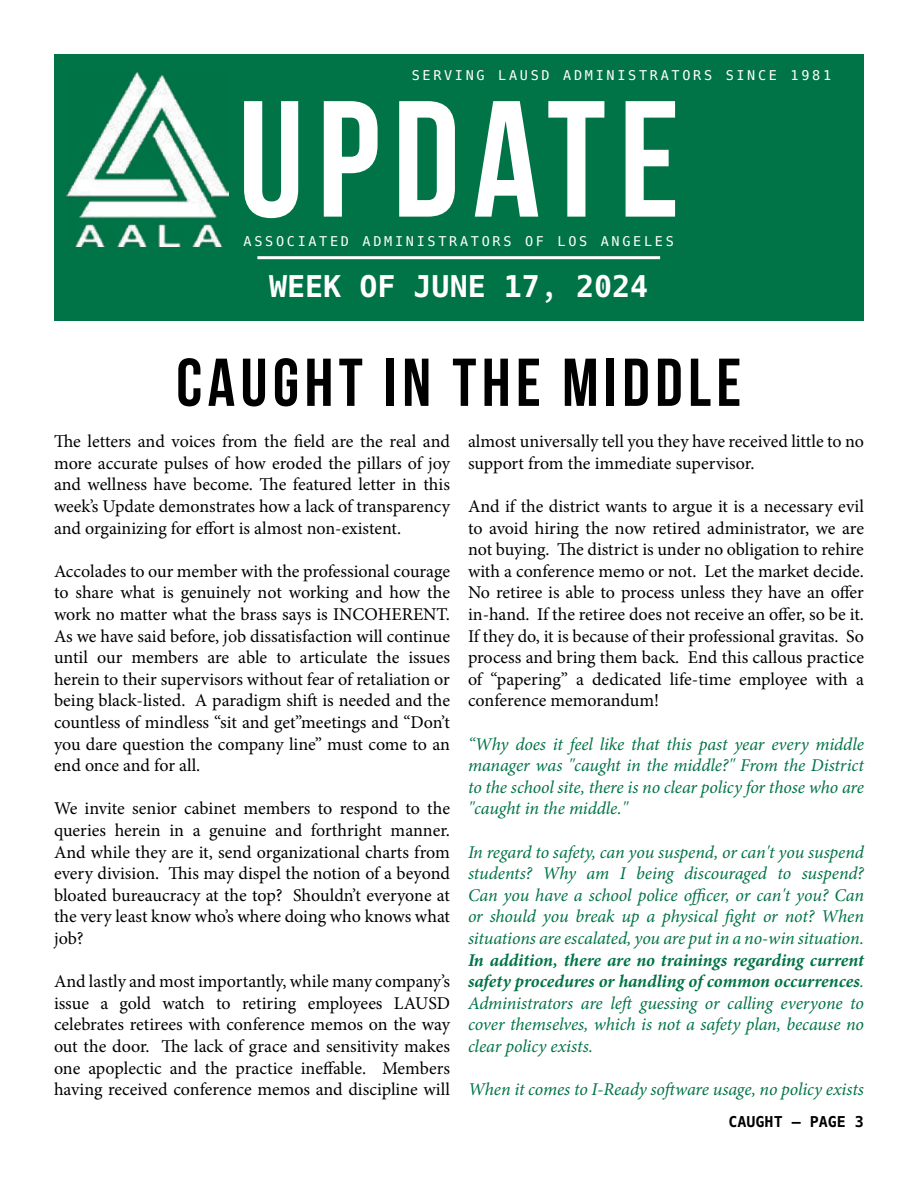
<style>
.page{position:relative;width:918px;height:1188px;background:#fff}
.page>*{position:absolute;margin:0;border:0;box-sizing:border-box;transform-origin:0 0}
.t1{font:165px "Bebas Neue";letter-spacing:.08em;color:#fff}
.t2{font:67.5px "Bebas Neue";letter-spacing:.08em;color:#000}
.t3{font:700 30px "Hack";color:#fff}
.t4{font:18px/21.6px "Minion Pro";letter-spacing:-.005em;color:#000;text-align:justify}
.t5{font:italic 18px/21.6px "Minion Pro";letter-spacing:-.005em;color:#007447;text-align:justify}
.t6{font:700 15px "Hack";color:#000}
.t7{font:13.5px "Hack";letter-spacing:.2em;color:#fff}
.s1{font-weight:700}
</style>
<div class="page">
<div style="left:54px;top:54px;width:810px;height:267px;background:#007447"></div>
<hr style="left:257px;top:256px;width:403px;height:3px;background:#fff">
<img style="left:67px;top:71px;width:162px;height:176px">
<p class="t7" style="left:412px;top:67px;width:421px">SERVING LAUSD ADMINISTRATORS SINCE 1981</p>
<h1 class="t1" style="left:238px;top:69px;width:443px">UPDATE</h1>
<p class="t7" style="left:244px;top:232px;width:432px">ASSOCIATED ADMINISTRATORS OF LOS ANGELES</p>
<h3 class="t3" style="left:269px;top:268px;width:381px">WEEK OF JUNE 17, 2024</h3>
<h2 class="t2" style="left:176px;top:346px;width:567px">CAUGHT IN THE MIDDLE</h2>
<p class="t4" style="left:54px;top:431px;width:398px">The letters and voices from the field are the real and more accurate pulses of how eroded the pillars of joy and wellness have become. The featured letter in this week’s Update demonstrates how a lack of transparency and orgainizing for effort is almost non-existent.</p>
<p class="t4" style="left:54px;top:560px;width:398px">Accolades to our member with the professional courage to share what is genuinely not working and how the work no matter what the brass says is INCOHERENT.<br>As we have said before, job dissatisfaction will continue until our members are able to articulate the issues herein to their supervisors without fear of retaliation or being black-listed. A paradigm shift is needed and the countless of mindless “sit and get”meetings and “Don’t you dare question the company line” must come to an end once and for all.</p>
<p class="t4" style="left:54px;top:798px;width:398px">We invite senior cabinet members to respond to the queries herein in a genuine and forthright manner.<br>And while they are it, send organizational charts from every division. This may dispel the notion of a beyond bloated bureaucracy at the top? Shouldn’t everyone at the very least know who’s where doing who knows what job?</p>
<p class="t4" style="left:54px;top:971px;width:398px">And lastly and most importantly, while many company’s issue a gold watch to retiring employees LAUSD celebrates retirees with conference memos on the way out the door. The lack of grace and sensitivity makes one apoplectic and the practice ineffable. Members having received conference memos and discipline will</p>
<p class="t4" style="left:468px;top:431px;width:397px">almost universally tell you they have received little to no support from the immediate supervisor.</p>
<p class="t4" style="left:468px;top:496px;width:398px">And if the district wants to argue it is a necessary evil to avoid hiring the now retired administrator, we are not buying. The district is under no obligation to rehire with a conference memo or not. Let the market decide.<br>No retiree is able to process unless they have an offer in-hand. If the retiree does not receive an offer, so be it.<br>If they do, it is because of their professional gravitas. So process and bring them back. End this callous practice of “papering” a dedicated life-time employee with a conference memorandum!</p>
<p class="t5" style="left:468px;top:733px;width:398px">“Why does it feel like that this past year every middle manager was "caught in the middle?" From the District to the school site, there is no clear policy for those who are "caught in the middle."</p>
<p class="t5" style="left:468px;top:841px;width:398px">In regard to safety, can you suspend, or can't you suspend students? Why am I being discouraged to suspend?<br>Can you have a school police officer, or can't you? Can or should you break up a physical fight or not? When situations are escalated, you are put in a no-win situation.</p>
<p class="t5" style="left:468px;top:949px;width:398px"><span class="s1">In addition, there are no trainings regarding current safety procedures or handling of common occurrences</span>.<br>Administrators are left guessing or calling everyone to cover themselves, which is not a safety plan, because no clear policy exists.</p>
<p class="t5" style="left:468px;top:1079px;width:398px">When it comes to I-Ready software usage, no policy exists</p>
<p class="t6" style="left:729px;top:1112px;width:137px">CAUGHT – PAGE 3</p>
</div>
